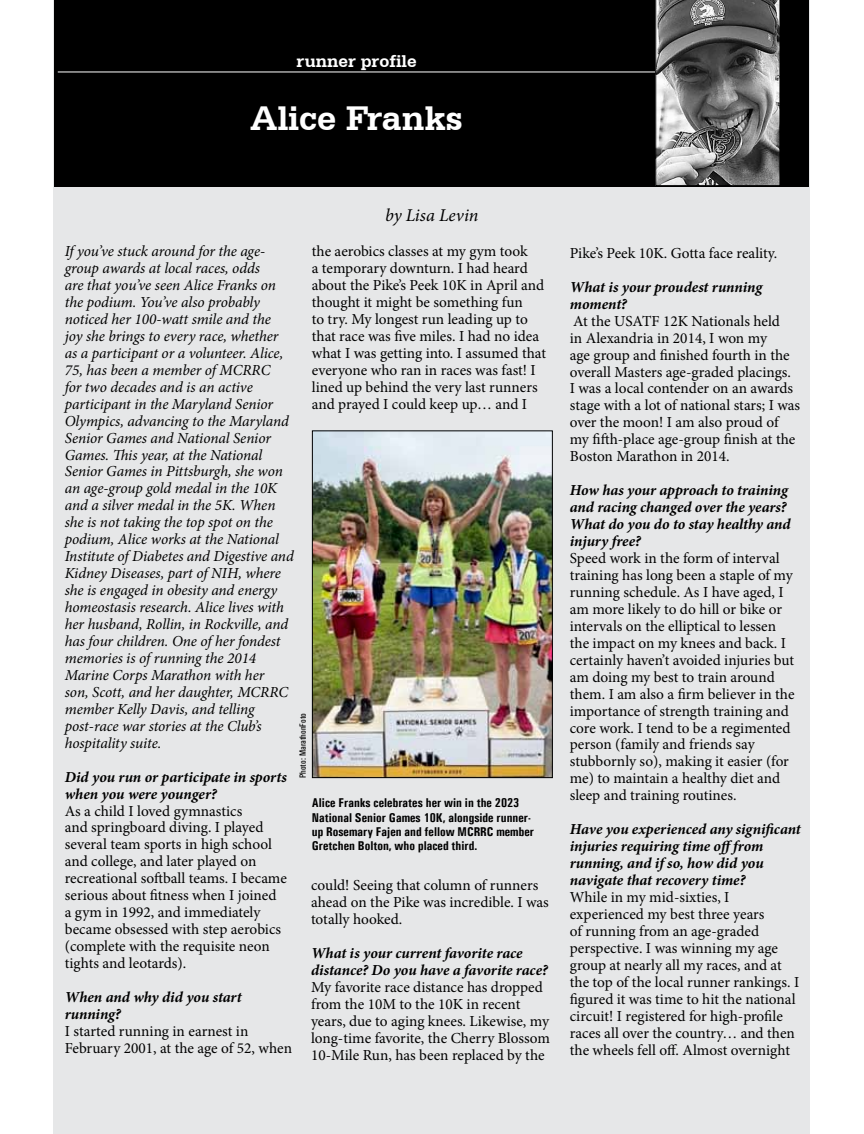
<style>
.page{position:relative;width:864px;height:1134px;background:#fff}
.page>*{position:absolute;margin:0;border:0;box-sizing:border-box;transform-origin:0 0}
.t1{font:700 36px "Serifa BT";color:#fff}
.t2{font:700 18px "Serifa BT";color:#fff}
.t3{font:italic 18px "Minion Pro";letter-spacing:.005em;color:#000}
.t4{font:15.3px/17px "Minion Pro";color:#000}
.t5{font:italic 15.3px/17px "Minion Pro";letter-spacing:-.005em;color:#000}
.t6{font:italic 700 15.3px/17px "Minion Pro";letter-spacing:-.005em;color:#000}
.t7{font:700 12.75px/14.2px "Univers Condensed";color:#000}
.t8{font:9px "Univers Condensed";color:#000}
</style>
<div class="page">
<div style="left:54px;top:0;width:756px;height:1134px;background:#e6e7e8"></div>
<div style="left:54px;top:0;width:754px;height:186px;background:#000"></div>
<hr style="left:58px;top:72px;width:597px;height:1px;background:#fff">
<img style="left:314px;top:432px;width:237px;height:344px">
<div style="left:312px;top:430px;width:241px;height:348px;border:1px solid #000"></div>
<svg style="left:655px;top:0;width:125px;height:186px;background:#757575"></svg>
<p class="t2" style="left:296px;top:50px;width:122px">runner profile</p>
<h1 class="t1" style="left:251px;top:96px;width:213px">Alice Franks</h1>
<p class="t3" style="left:385px;top:203px;width:95px">by Lisa Levin</p>
<p class="t5" style="left:65px;top:243px;width:231px">If you’ve stuck around for the age&shy;group awards at local races, odds<br>are that you’ve seen Alice Franks on the podium. You’ve also probably noticed her 100-watt smile and the<br>joy she brings to every race, whether as a participant or a volunteer. Alice, 75, has been a member of MCRRC<br>for two decades and is an active participant in the Maryland Senior Olympics, advancing to the Maryland Senior Games and National Senior Games. This year, at the National Senior Games in Pittsburgh, she won an age-group gold medal in the 10K and a silver medal in the 5K. When she is not taking the top spot on the podium, Alice works at the National Institute of Diabetes and Digestive and Kidney Diseases, part of NIH, where she is engaged in obesity and energy homeostasis research. Alice lives with her husband, Rollin, in Rockville, and has four children. One of her fondest memories is of running the 2014<br>Marine Corps Marathon with her<br>son, Scott, and her daughter, MCRRC member Kelly Davis, and telling post-race war stories at the Club’s hospitality suite.</p>
<p class="t6" style="left:65px;top:768px;width:224px">Did you run or participate in sports when you were younger?</p>
<p class="t4" style="left:65px;top:802px;width:224px">As a child I loved gymnastics<br>and springboard diving. I played several team sports in high school and college, and later played on recreational softball teams. I became serious about fitness when I joined a gym in 1992, and immediately became obsessed with step aerobics (complete with the requisite neon tights and leotards).</p>
<p class="t6" style="left:65px;top:988px;width:178px">When and why did you start running?</p>
<p class="t4" style="left:65px;top:1023px;width:229px">I started running in earnest in<br>February 2001, at the age of 52, when</p>
<p class="t4" style="left:312px;top:243px;width:236px">the aerobics classes at my gym took<br>a temporary downturn. I had heard about the Pike’s Peek 10K in April and thought it might be something fun<br>to try. My longest run leading up to that race was five miles. I had no idea what I was getting into. I assumed that everyone who ran in races was fast! I lined up behind the very last runners and prayed I could keep up… and I</p>
<p class="t4" style="left:570px;top:245px;width:209px">Pike’s Peek 10K. Gotta face reality.</p>
<p class="t6" style="left:570px;top:278px;width:194px">What is your proudest running moment?</p>
<p class="t4" style="left:570px;top:312px;width:232px">At the USATF 12K Nationals held<br>in Alexandria in 2014, I won my<br>age group and finished fourth in the overall Masters age-graded placings.<br>I was a local contender on an awards stage with a lot of national stars; I was over the moon! I am also proud of my fifth-place age-group finish at the Boston Marathon in 2014.</p>
<p class="t6" style="left:570px;top:482px;width:222px">How has your approach to training and racing changed over the years?<br>What do you do to stay healthy and injury free?</p>
<p class="t4" style="left:570px;top:550px;width:226px">Speed work in the form of interval training has long been a staple of my running schedule. As I have aged, I am more likely to do hill or bike or intervals on the elliptical to lessen the impact on my knees and back. I certainly haven’t avoided injuries but am doing my best to train around them. I am also a firm believer in the importance of strength training and core work. I tend to be a regimented person (family and friends say stubbornly so), making it easier (for me) to maintain a healthy diet and sleep and training routines.</p>
<p class="t6" style="left:570px;top:821px;width:233px">Have you experienced any significant injuries requiring time off from running, and if so, how did you navigate that recovery time?</p>
<p class="t4" style="left:570px;top:889px;width:231px">While in my mid-sixties, I experienced my best three years<br>of running from an age-graded perspective. I was winning my age group at nearly all my races, and at the top of the local runner rankings. I figured it was time to hit the national circuit! I registered for high-profile races all over the country… and then the wheels fell off. Almost overnight</p>
<p class="t8" style="left:297px;top:778px;width:67px;rotate:-90deg">Photo: MarathonFoto</p>
<p class="t7" style="left:312px;top:796px;width:224px">Alice Franks celebrates her win in the 2023<br>National Senior Games 10K, alongside runner&shy;up Rosemary Fajen and fellow MCRRC member Gretchen Bolton, who placed third.</p>
<p class="t4" style="left:311px;top:877px;width:239px">could! Seeing that column of runners ahead on the Pike was incredible. I was totally hooked.</p>
<p class="t6" style="left:311px;top:944px;width:238px">What is your current favorite race distance? Do you have a favorite race?</p>
<p class="t4" style="left:311px;top:978px;width:240px">My favorite race distance has dropped from the 10M to the 10K in recent years, due to aging knees. Likewise, my long-time favorite, the Cherry Blossom 10-Mile Run, has been replaced by the</p>
</div>
